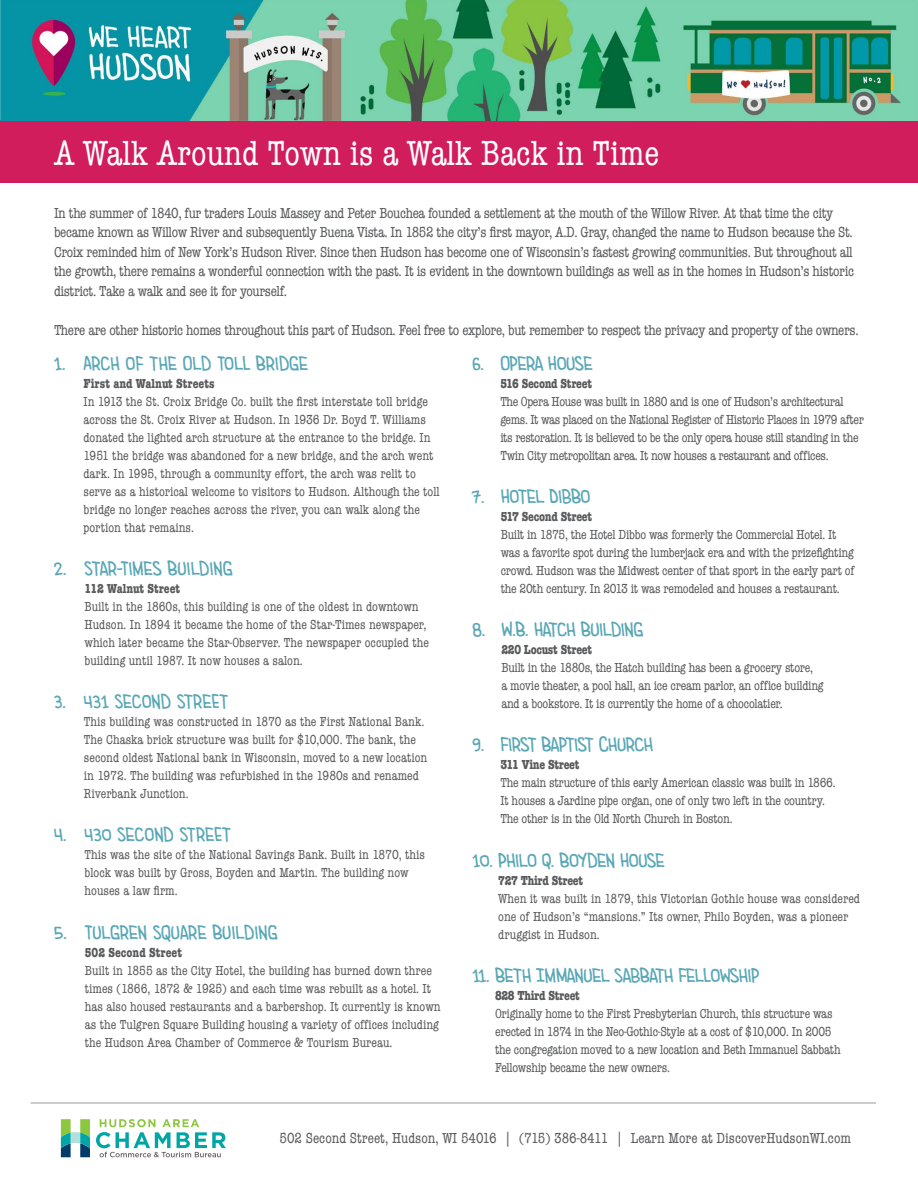
<style>
.page{position:relative;width:918px;height:1188px;background:#fff}
.page>*{position:absolute;margin:0;border:0;box-sizing:border-box;transform-origin:0 0}
.t1{font:condensed 36px "American Typewriter";color:#fff}
.t2{font:21px "Imaginary Friend BB";letter-spacing:-.02em;color:#59a7b6}
.t3{font:21px "Imaginary Friend BB";color:#59a7b6}
.t4{font:condensed 15px/19.5px "American Typewriter";letter-spacing:-.025em;color:#58595b}
.t5{font:condensed 15px "American Typewriter";color:#58595b}
.t6{font:condensed 13.5px/18px "American Typewriter";color:#58595b}
.t7{font:condensed 13.5px/18px "American Typewriter";letter-spacing:-.02em;color:#58595b}
.t8{font:condensed 13.5px/18px "American Typewriter";letter-spacing:-.03em;color:#58595b}
.t9{font:700 condensed 13.5px "American Typewriter";letter-spacing:-.02em;color:#58595b}
.t10{font:700 condensed 13.5px "American Typewriter";color:#58595b}
</style>
<div class="page">
<div style="left:0;top:120px;width:918px;height:63px;background:#d11d5c"></div>
<hr style="left:31px;top:1103px;width:845px;height:1px;background:#999">
<img style="left:0;top:0;width:918px;height:120px">
<svg style="left:96px;top:1119px;width:130px;height:38px"></svg>
<svg style="left:61px;top:1119px;width:29px;height:38px"></svg>
<h1 class="t1" style="left:54px;top:126px;width:607px">A Walk Around Town is a Walk Back in Time</h1>
<p class="t4" style="left:54px;top:202px;width:802px">In the summer of 1840, fur traders Louis Massey and Peter Bouchea founded a settlement at the mouth of the Willow River. At that time the city became known as Willow River and subsequently Buena Vista. In 1852 the city’s first mayor, A.D. Gray, changed the name to Hudson because the St.<br>Croix reminded him of New York’s Hudson River. Since then Hudson has become one of Wisconsin’s fastest growing communities. But throughout all the growth, there remains a wonderful connection with the past. It is evident in the downtown buildings as well as in the homes in Hudson’s historic district. Take a walk and see it for yourself.</p>
<p class="t4" style="left:54px;top:319px;width:806px">There are other historic homes throughout this part of Hudson. Feel free to explore, but remember to respect the privacy and property of the owners.</p>
<h2 class="t3" style="left:54px;top:350px;width:255px">1. ARCH OF THE OLD TOLL BRIDGE</h2>
<p class="t10" style="left:83px;top:373px;width:132px">First and Walnut Streets</p>
<p class="t6" style="left:83px;top:392px;width:358px">In 1913 the St. Croix Bridge Co. built the first interstate toll bridge across the St. Croix River at Hudson. In 1936 Dr. Boyd T. Williams donated the lighted arch structure at the entrance to the bridge. In 1951 the bridge was abandoned for a new bridge, and the arch went dark. In 1995, through a community effort, the arch was relit to serve as a historical welcome to visitors to Hudson. Although the toll bridge no longer reaches across the river, you can walk along the portion that remains.</p>
<h2 class="t3" style="left:54px;top:555px;width:180px">2. STAR-TIMES BUILDING</h2>
<p class="t10" style="left:85px;top:578px;width:97px">112 Walnut Street</p>
<p class="t6" style="left:85px;top:597px;width:346px">Built in the 1860s, this building is one of the oldest in downtown Hudson. In 1894 it became the home of the Star-Times newspaper, which later became the Star-Observer. The newspaper occupied the building until 1987. It now houses a salon.</p>
<h2 class="t3" style="left:54px;top:688px;width:176px">3. 431 SECOND STREET</h2>
<p class="t6" style="left:84px;top:712px;width:345px">This building was constructed in 1870 as the First National Bank.<br>The Chaska brick structure was built for $10,000. The bank, the second oldest National bank in Wisconsin, moved to a new location in 1972. The building was refurbished in the 1980s and renamed Riverbank Junction.</p>
<h2 class="t3" style="left:54px;top:822px;width:178px">4. 430 SECOND STREET</h2>
<p class="t6" style="left:85px;top:846px;width:342px">This was the site of the National Savings Bank. Built in 1870, this block was built by Gross, Boyden and Martin. The building now houses a law firm.</p>
<h2 class="t3" style="left:54px;top:919px;width:225px">5. TULGREN SQUARE BUILDING</h2>
<p class="t10" style="left:85px;top:941px;width:99px">502 Second Street</p>
<p class="t6" style="left:85px;top:961px;width:357px">Built in 1855 as the City Hotel, the building has burned down three times (1866, 1872 &amp; 1925) and each time was rebuilt as a hotel. It has also housed restaurants and a barbershop. It currently is known as the Tulgren Square Building housing a variety of offices including the Hudson Area Chamber of Commerce &amp; Tourism Bureau.</p>
<h2 class="t2" style="left:472px;top:350px;width:121px">6. OPERA HOUSE</h2>
<p class="t9" style="left:500px;top:373px;width:93px">516 Second Street</p>
<p class="t8" style="left:500px;top:392px;width:365px">The Opera House was built in 1880 and is one of Hudson’s architectural gems. It was placed on the National Register of Historic Places in 1979 after its restoration. It is believed to be the only opera house still standing in the Twin City metropolitan area. It now houses a restaurant and offices.</p>
<h2 class="t2" style="left:472px;top:483px;width:120px">7. HOTEL DIBBO</h2>
<p class="t9" style="left:501px;top:506px;width:93px">517 Second Street</p>
<p class="t7" style="left:501px;top:525px;width:355px">Built in 1875, the Hotel Dibbo was formerly the Commercial Hotel. It was a favorite spot during the lumberjack era and with the prizefighting crowd. Hudson was the Midwest center of that sport in the early part of the 20th century. In 2013 it was remodeled and houses a restaurant.</p>
<h2 class="t2" style="left:472px;top:616px;width:172px">8. W.B. HATCH BUILDING</h2>
<p class="t9" style="left:501px;top:639px;width:92px">220 Locust Street</p>
<p class="t7" style="left:501px;top:658px;width:324px">Built in the 1880s, the Hatch building has been a grocery store,<br>a movie theater, a pool hall, an ice cream parlor, an office building and a bookstore. It is currently the home of a chocolatier.</p>
<h2 class="t2" style="left:472px;top:732px;width:182px">9. FIRST BAPTIST CHURCH</h2>
<p class="t9" style="left:500px;top:754px;width:81px">311 Vine Street</p>
<p class="t7" style="left:500px;top:774px;width:337px">The main structure of this early American classic was built in 1866.<br>It houses a Jardine pipe organ, one of only two left in the country.<br>The other is in the Old North Church in Boston.</p>
<h2 class="t2" style="left:472px;top:847px;width:194px">10. PHILO Q. BOYDEN HOUSE</h2>
<p class="t9" style="left:498px;top:869px;width:86px">727 Third Street</p>
<p class="t6" style="left:498px;top:889px;width:363px">When it was built in 1879, this Victorian Gothic house was considered one of Hudson’s “mansions.” Its owner, Philo Boyden, was a pioneer druggist in Hudson.</p>
<h2 class="t2" style="left:472px;top:962px;width:288px">11. BETH IMMANUEL SABBATH FELLOWSHIP</h2>
<p class="t9" style="left:495px;top:985px;width:86px">828 Third Street</p>
<p class="t7" style="left:495px;top:1004px;width:347px">Originally home to the First Presbyterian Church, this structure was erected in 1874 in the Neo-Gothic-Style at a cost of $10,000. In 2005 the congregation moved to a new location and Beth Immanuel Sabbath Fellowship became the new owners.</p>
<p class="t5" style="left:280px;top:1127px;width:573px">502 Second Street, Hudson, WI 54016 | (715) 386-8411 | Learn More at DiscoverHudsonWI.com</p>
</div>
